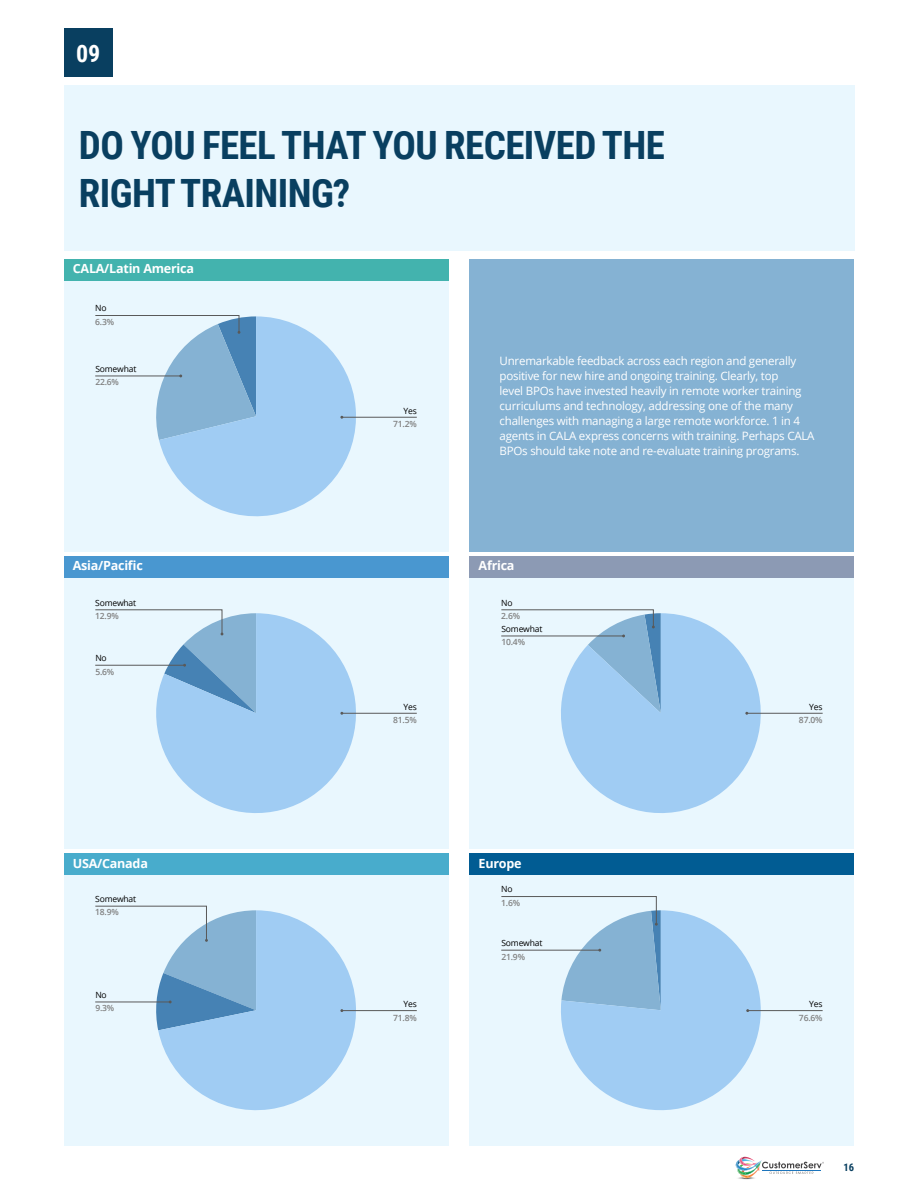
<style>
.page{position:relative;width:918px;height:1188px;background:#fff}
.page>*{position:absolute;margin:0;border:0;box-sizing:border-box;transform-origin:0 0}
.t1{font:700 39px/48px "Roboto Condensed";letter-spacing:-.015em;color:#093f60}
.t2{font:700 24px "Roboto Condensed";color:#fff}
.t3{font:700 12.6px "Open Sans";letter-spacing:-.02em;color:#fff}
.t4{font:11.55px/15px "Open Sans";letter-spacing:-.02em;color:#fff}
.t5{font:700 10.5px "Roboto Condensed";color:#093f60}
.t6{font:600 8.55px "Open Sans";letter-spacing:-.02em;color:#808080}
.t7{font:8.55px "Open Sans";letter-spacing:-.02em;color:#000}
</style>
<div class="page">
<svg style="left:735px;top:1157px;width:89px;height:22px"></svg>
<div style="left:64px;top:281px;width:384px;height:270px;background:#e9f7fe"></div>
<div style="left:64px;top:259px;width:384px;height:22px;background:#43b3ae"></div>
<div style="left:64px;top:578px;width:384px;height:270px;background:#e9f7fe"></div>
<div style="left:64px;top:556px;width:384px;height:22px;background:#4997d0"></div>
<div style="left:64px;top:85px;width:790px;height:166px;background:#e9f7fe"></div>
<div style="left:64px;top:28px;width:49px;height:49px;background:#093f60"></div>
<div style="left:470px;top:578px;width:384px;height:270px;background:#e9f7fe"></div>
<div style="left:470px;top:556px;width:384px;height:22px;background:#8c9ab4"></div>
<div style="left:64px;top:875px;width:384px;height:270px;background:#e9f7fe"></div>
<div style="left:64px;top:853px;width:384px;height:22px;background:#48accc"></div>
<div style="left:470px;top:875px;width:384px;height:270px;background:#e9f7fe"></div>
<div style="left:470px;top:853px;width:384px;height:22px;background:#015c93"></div>
<div style="left:470px;top:259px;width:384px;height:292px;background:#85b2d3"></div>
<svg style="left:156px;top:613px;width:208px;height:200px;fill:#a0ccf3"></svg>
<svg style="left:561px;top:613px;width:207px;height:200px;fill:#a0ccf3"></svg>
<svg style="left:561px;top:910px;width:208px;height:201px;fill:#a0ccf3"></svg>
<hr style="left:342px;top:417px;width:75px;height:1px;background:#595959">
<svg style="left:95px;top:315px;width:265px;height:202px"></svg>
<hr style="left:342px;top:713px;width:75px;height:1px;background:#595959">
<svg style="left:95px;top:609px;width:161px;height:104px"></svg>
<hr style="left:342px;top:1010px;width:75px;height:1px;background:#595959">
<svg style="left:95px;top:906px;width:264px;height:205px"></svg>
<hr style="left:747px;top:713px;width:76px;height:1px;background:#595959">
<hr style="left:748px;top:1010px;width:75px;height:1px;background:#595959">
<svg style="left:501px;top:609px;width:160px;height:104px"></svg>
<svg style="left:501px;top:896px;width:160px;height:114px"></svg>
<h2 class="t2" style="left:76px;top:36px;width:26px">09</h2>
<h1 class="t1" style="left:79px;top:119px;width:587px">DO YOU FEEL THAT YOU RECEIVED THE<br>RIGHT TRAINING?</h1>
<p class="t3" style="left:73px;top:260px;width:123px">CALA/Latin America</p>
<p class="t7" style="left:95px;top:302px;width:13px">No</p>
<p class="t6" style="left:95px;top:316px;width:20px">6.3%</p>
<p class="t7" style="left:95px;top:363px;width:43px">Somewhat</p>
<p class="t6" style="left:95px;top:376px;width:25px">22.6%</p>
<p class="t3" style="left:73px;top:557px;width:72px">Asia/Pacific</p>
<p class="t7" style="left:95px;top:597px;width:43px">Somewhat</p>
<p class="t6" style="left:95px;top:610px;width:25px">12.9%</p>
<p class="t7" style="left:95px;top:652px;width:13px">No</p>
<p class="t6" style="left:95px;top:666px;width:20px">5.6%</p>
<p class="t7" style="left:403px;top:405px;width:15px">Yes</p>
<p class="t6" style="left:393px;top:418px;width:25px">71.2%</p>
<p class="t7" style="left:403px;top:701px;width:15px">Yes</p>
<p class="t6" style="left:393px;top:714px;width:25px">81.5%</p>
<p class="t4" style="left:500px;top:353px;width:317px">Unremarkable feedback across each region and generally positive for new hire and ongoing training. Clearly, top<br>level BPOs have invested heavily in remote worker training curriculums and technology, addressing one of the many challenges with managing a large remote workforce. 1 in 4 agents in CALA express concerns with training. Perhaps CALA BPOs should take note and re-evaluate training programs.</p>
<p class="t3" style="left:479px;top:557px;width:37px">Africa</p>
<p class="t7" style="left:501px;top:597px;width:13px">No</p>
<p class="t6" style="left:501px;top:610px;width:20px">2.6%</p>
<p class="t7" style="left:501px;top:623px;width:43px">Somewhat</p>
<p class="t6" style="left:501px;top:636px;width:25px">10.4%</p>
<p class="t7" style="left:809px;top:701px;width:15px">Yes</p>
<p class="t6" style="left:799px;top:714px;width:25px">87.0%</p>
<p class="t3" style="left:73px;top:854px;width:77px">USA/Canada</p>
<p class="t3" style="left:479px;top:854px;width:45px">Europe</p>
<p class="t7" style="left:95px;top:893px;width:43px">Somewhat</p>
<p class="t6" style="left:95px;top:906px;width:25px">18.9%</p>
<p class="t7" style="left:95px;top:989px;width:13px">No</p>
<p class="t6" style="left:95px;top:1002px;width:20px">9.3%</p>
<p class="t7" style="left:403px;top:998px;width:15px">Yes</p>
<p class="t6" style="left:393px;top:1012px;width:25px">71.8%</p>
<p class="t7" style="left:501px;top:883px;width:13px">No</p>
<p class="t6" style="left:501px;top:897px;width:20px">1.6%</p>
<p class="t7" style="left:501px;top:937px;width:43px">Somewhat</p>
<p class="t6" style="left:501px;top:951px;width:25px">21.9%</p>
<p class="t7" style="left:809px;top:998px;width:15px">Yes</p>
<p class="t6" style="left:799px;top:1012px;width:25px">76.6%</p>
<p class="t5" style="left:843px;top:1160px;width:12px">16</p>
</div>
